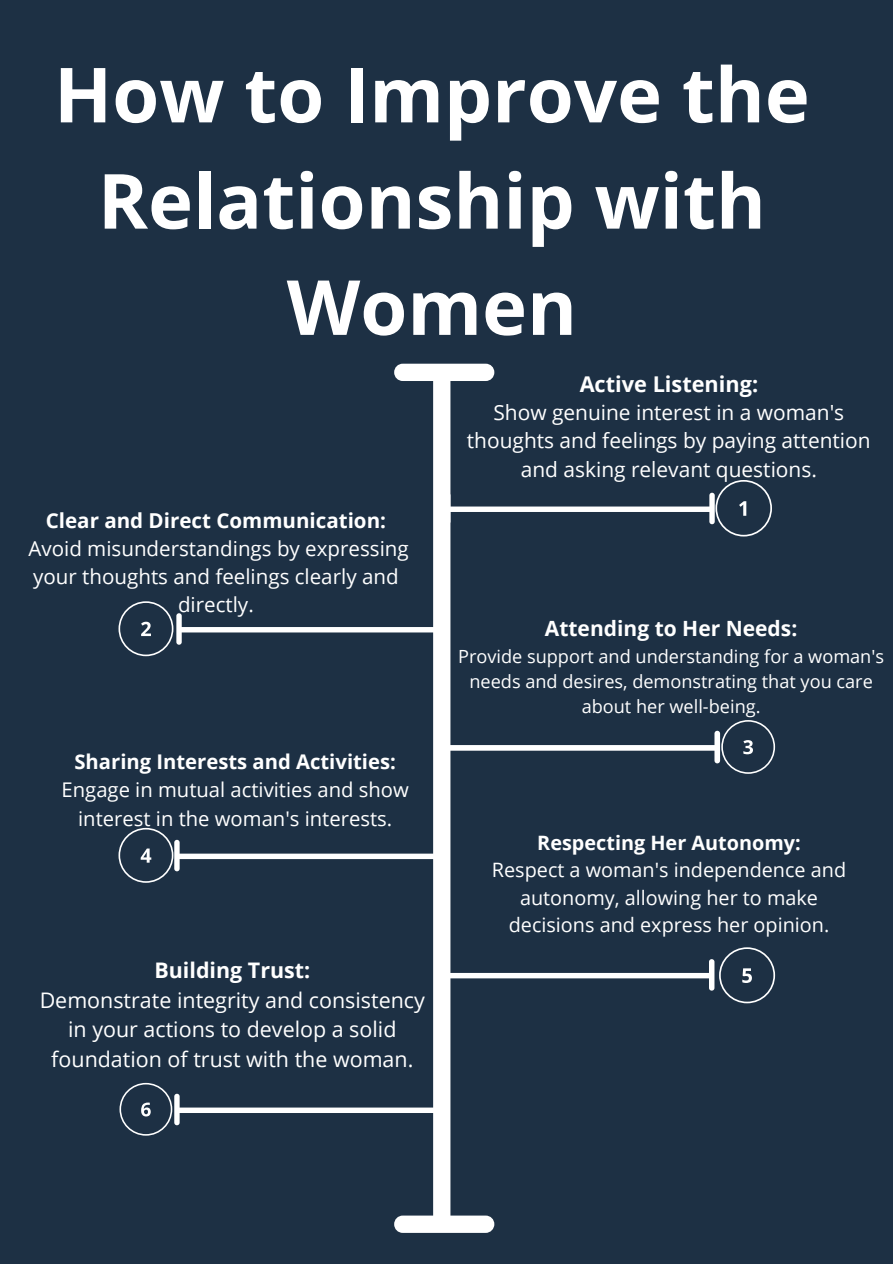
<style>
.page{position:relative;width:893px;height:1264px;background:#fff}
.page>*{position:absolute;margin:0;border:0;box-sizing:border-box;transform-origin:0 0}
.t1{font:700 76.05px/106.2px "Open Sans";color:#fff;text-align:center}
.t2{font:700 21.75px "Open Sans";color:#fff}
.t3{font:21.45px/29.7px "Open Sans";color:#fff;text-align:center}
.t4{font:700 21.45px "Open Sans";color:#fff}
.t5{font:700 21px "Open Sans";color:#fff}
.t6{font:20.85px/28.8px "Open Sans";color:#fff;text-align:center}
.t7{font:20.55px/28.2px "Open Sans";color:#fff;text-align:center}
.t8{font:700 20.55px "Open Sans";color:#fff}
.t9{font:20.25px "Open Sans";color:#fff}
.t10{font:700 20.25px "Open Sans";color:#fff}
.t11{font:19.8px/27.5px "Open Sans";color:#fff;text-align:center}
.t12{font:700 19.8px "Open Sans";color:#fff}
.t13{font:18.15px/24.8px "Open Sans";color:#fff;text-align:center}
</style>
<div class="page">
<div style="left:0;top:0;width:892px;height:1263px;background:#1d3044"></div>
<svg style="left:394px;top:364px;width:100px;height:868px"></svg>
<svg style="left:445px;top:480px;width:326px;height:56px"></svg>
<svg style="left:118px;top:601px;width:328px;height:55px"></svg>
<svg style="left:439px;top:720px;width:336px;height:53px"></svg>
<svg style="left:118px;top:827px;width:326px;height:55px"></svg>
<svg style="left:439px;top:947px;width:336px;height:56px"></svg>
<svg style="left:119px;top:1082px;width:325px;height:53px"></svg>
<p class="t1" style="left:54px;top:40px;width:757px">How to Improve the<br>Relationship with<br>Women</p>
<p class="t2" style="left:579px;top:368px;width:180px">Active Listening:</p>
<p class="t6" style="left:467px;top:397px;width:405px">Show genuine interest in a woman's thoughts and feelings by paying attention and asking relevant questions.</p>
<p class="t8" style="left:46px;top:505px;width:342px">Clear and Direct Communication:</p>
<p class="t7" style="left:28px;top:533px;width:382px">Avoid misunderstandings by expressing your thoughts and feelings clearly and directly.</p>
<p class="t5" style="left:545px;top:613px;width:254px">Attending to Her Needs:</p>
<p class="t13" style="left:458px;top:643px;width:427px">Provide support and understanding for a woman's needs and desires, demonstrating that you care about her well-being.</p>
<p class="t10" style="left:74px;top:747px;width:323px">Sharing Interests and Activities:</p>
<p class="t9" style="left:62px;top:775px;width:349px">Engage in mutual activities and show</p>
<p class="t9" style="left:78px;top:803px;width:315px">interest in the woman's interests.</p>
<p class="t12" style="left:537px;top:828px;width:265px">Respecting Her Autonomy:</p>
<p class="t11" style="left:492px;top:856px;width:355px">Respect a woman's independence and autonomy, allowing her to make decisions and express her opinion.</p>
<p class="t4" style="left:154px;top:955px;width:157px">Building Trust:</p>
<p class="t3" style="left:40px;top:984px;width:387px">Demonstrate integrity and consistency in your actions to develop a solid foundation of trust with the woman.</p>
</div>
